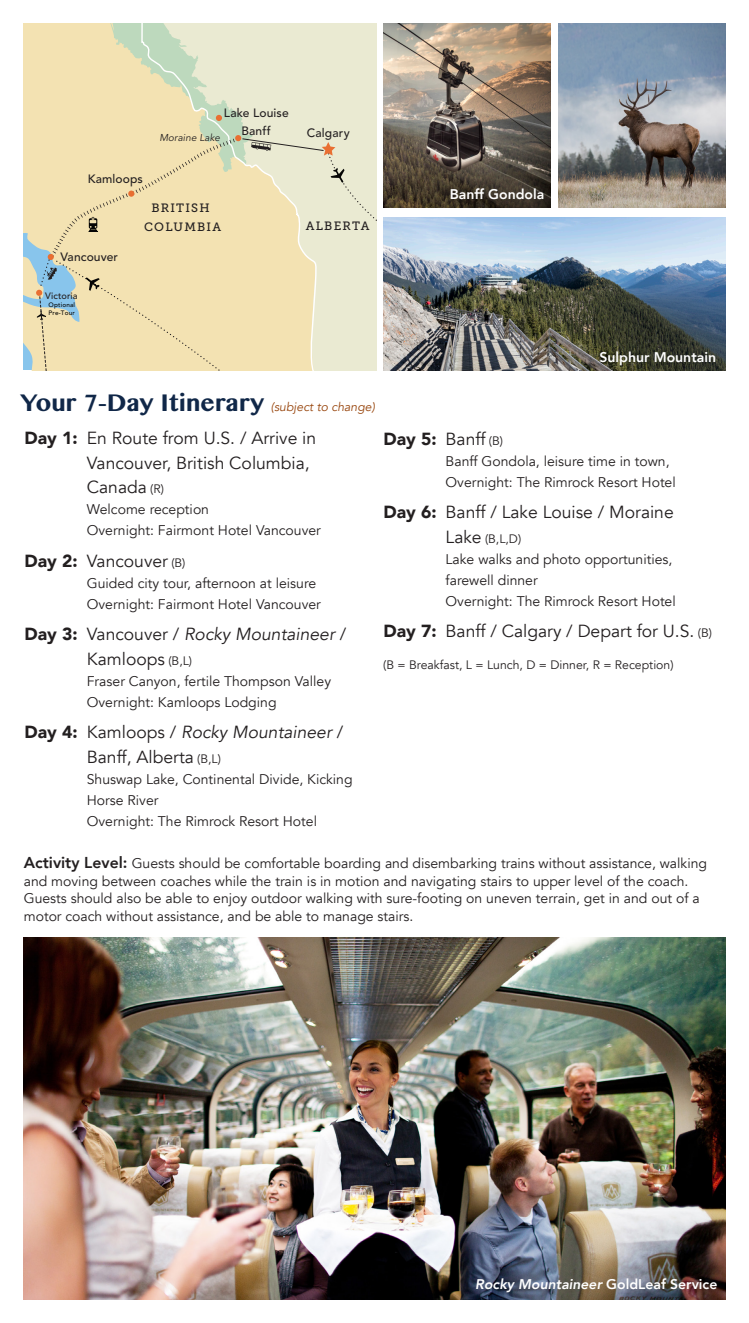
<style>
.page{position:relative;width:749px;height:1323px;background:#fff}
.page>*{position:absolute;margin:0;border:0;box-sizing:border-box;transform-origin:0 0}
.Heading{font:700 28px "Khmer MN";color:#102748}
.Sub_Day{font:17.5px "Avenir";color:#231f20}
.Sub_Day-2{font:italic 17.5px "Avenir";color:#231f20}
.Sub_Day-3{font:900 17.5px "Avenir";color:#231f20}
.Sub_Day-4{font:14px/21px "Avenir";color:#231f20}
.Heading-2{font:14px/17.5px "Avenir";color:#231f20}
.t1{font:italic 800 14px "Avenir";color:#fff}
.t2{font:800 14px "Avenir";color:#fff}
.Sub_Day-5{font:12.25px "Avenir";color:#231f20}
.Heading-3{font:italic 12.25px "Avenir";color:#98460e}
.t3{font:500 12.08px "Avenir";letter-spacing:.01em;color:#231f20}
.t4{font:12.08px/19.1px "Museo Slab 500";letter-spacing:.1em;color:#231f20;text-align:center}
.t5{font:italic 9.97px "Avenir";letter-spacing:.01em;color:#231f20}
.t6{font:500 9.28px "Avenir";letter-spacing:.01em;color:#231f20}
.t7{font:500 6.3px/7.7px "Avenir";color:#050504}
.s1{font-weight:900}
.s2{font-size:12.25px}
.s3{font-weight:900;font-style:normal}
.s4{font-style:normal}
.s5{font-weight:800;font-size:15.75px}
.s6{font-weight:400}
.s7{font-weight:400;font-size:12.25px}
.s8{font-size:17.5px}
</style>
<div class="page">
<img style="left:558px;top:24px;width:167px;height:183px">
<img style="left:383px;top:24px;width:167px;height:183px">
<svg style="left:24px;top:24px;width:352px;height:346px"></svg>
<img style="left:383px;top:217px;width:341px;height:153px">
<img style="left:24px;top:937px;width:701px;height:362px">
<p class="t3" style="left:223px;top:103px;width:66px">Lake Louise</p>
<p class="t3" style="left:88px;top:169px;width:57px">Kamloops</p>
<p class="t5" style="left:159px;top:131px;width:62px">Moraine Lake</p>
<p class="t3" style="left:60px;top:246px;width:59px">Vancouver</p>
<p class="t6" style="left:45px;top:288px;width:34px">Victoria</p>
<p class="t7" style="left:49px;top:300px;width:28px;rotate:1deg">Optional<br>Pre-Tour</p>
<p class="t4" style="left:144px;top:199px;width:78px">BRITISH<br>COLUMBIA</p>
<p class="t3" style="left:241px;top:121px;width:31px">Banff</p>
<p class="t3" style="left:306px;top:123px;width:44px">Calgary</p>
<p class="t4" style="left:306px;top:216px;width:65px">ALBERTA</p>
<p class="t2" style="left:449px;top:183px;width:96px">Banff Gondola</p>
<p class="t2" style="left:599px;top:346px;width:118px">Sulphur Mountain</p>
<p class="Heading" style="left:20px;top:385px;width:245px">Your 7-Day Itinerary</p>
<p class="Heading-3" style="left:271px;top:400px;width:105px">(subject to change)</p>
<p class="Sub_Day" style="left:25px;top:428px;width:293px"><span class="s1">Day 1:</span> En Route from U.S. / Arrive in</p>
<p class="Sub_Day" style="left:87px;top:452px;width:224px">Vancouver, British Columbia,</p>
<p class="Sub_Day" style="left:87px;top:477px;width:79px">Canada <span class="s2">(R)</span></p>
<p class="Sub_Day-4" style="left:87px;top:499px;width:124px">Welcome reception</p>
<p class="Sub_Day-4" style="left:87px;top:520px;width:235px">Overnight: Fairmont Hotel Vancouver</p>
<p class="Sub_Day" style="left:25px;top:550px;width:162px"><span class="s1">Day 2:</span> Vancouver <span class="s2">(B)</span></p>
<p class="Sub_Day-4" style="left:87px;top:573px;width:231px">Guided city tour, afternoon at leisure</p>
<p class="Sub_Day-4" style="left:87px;top:594px;width:235px">Overnight: Fairmont Hotel Vancouver</p>
<p class="Sub_Day-2" style="left:25px;top:624px;width:323px"><span class="s3">Day 3:</span> <span class="s4">Vancouver /</span> Rocky Mountaineer <span class="s4">/</span></p>
<p class="Sub_Day" style="left:87px;top:648px;width:107px">Kamloops <span class="s2">(B,L)</span></p>
<p class="Sub_Day-4" style="left:87px;top:671px;width:245px">Fraser Canyon, fertile Thompson Valley</p>
<p class="Sub_Day-4" style="left:87px;top:692px;width:191px">Overnight: Kamloops Lodging</p>
<p class="Sub_Day-2" style="left:25px;top:722px;width:320px"><span class="s3">Day 4:</span> <span class="s4">Kamloops /</span> Rocky Mountaineer <span class="s4">/</span></p>
<p class="Sub_Day" style="left:87px;top:746px;width:135px">Banff, Alberta <span class="s2">(B,L)</span></p>
<p class="Sub_Day-4" style="left:87px;top:769px;width:267px">Shuswap Lake, Continental Divide, Kicking</p>
<p class="Sub_Day-4" style="left:87px;top:790px;width:73px">Horse River</p>
<p class="Sub_Day-4" style="left:87px;top:811px;width:231px">Overnight: The Rimrock Resort Hotel</p>
<p class="Heading-2" style="left:24px;top:855px;width:684px"><span class="s5">Activity Level:</span> Guests should be comfortable boarding and disembarking trains without assistance, walking and moving between coaches while the train is in motion and navigating stairs to upper level of the coach.<br>Guests should also be able to enjoy outdoor walking with sure-footing on uneven terrain, get in and out of a motor coach without assistance, and be able to manage stairs.</p>
<p class="Sub_Day-3" style="left:383px;top:423px;width:121px">Day 5: <span class="s6">Banff</span> <span class="s7">(B)</span></p>
<p class="Sub_Day-4" style="left:445px;top:450px;width:225px">Banff Gondola, leisure time in town,</p>
<p class="Sub_Day-4" style="left:445px;top:471px;width:231px">Overnight: The Rimrock Resort Hotel</p>
<p class="Sub_Day" style="left:383px;top:502px;width:292px"><span class="s1">Day 6:</span> Banff / Lake Louise / Moraine</p>
<p class="Sub_Day-5" style="left:445px;top:531px;width:77px"><span class="s8">Lake</span> (B,L,D)</p>
<p class="Sub_Day-4" style="left:445px;top:548px;width:228px">Lake walks and photo opportunities,</p>
<p class="Sub_Day-4" style="left:445px;top:569px;width:231px">farewell dinner<br>Overnight: The Rimrock Resort Hotel</p>
<p class="Sub_Day" style="left:383px;top:621px;width:330px"><span class="s1">Day 7:</span> Banff / Calgary / Depart for U.S. <span class="s2">(B)</span></p>
<p class="Sub_Day-5" style="left:383px;top:657px;width:291px">(B = Breakfast, L = Lunch, D = Dinner, R = Reception)</p>
<p class="t1" style="left:475px;top:1276px;width:243px">Rocky Mountaineer <span class="s4">GoldLeaf Service</span></p>
</div>
